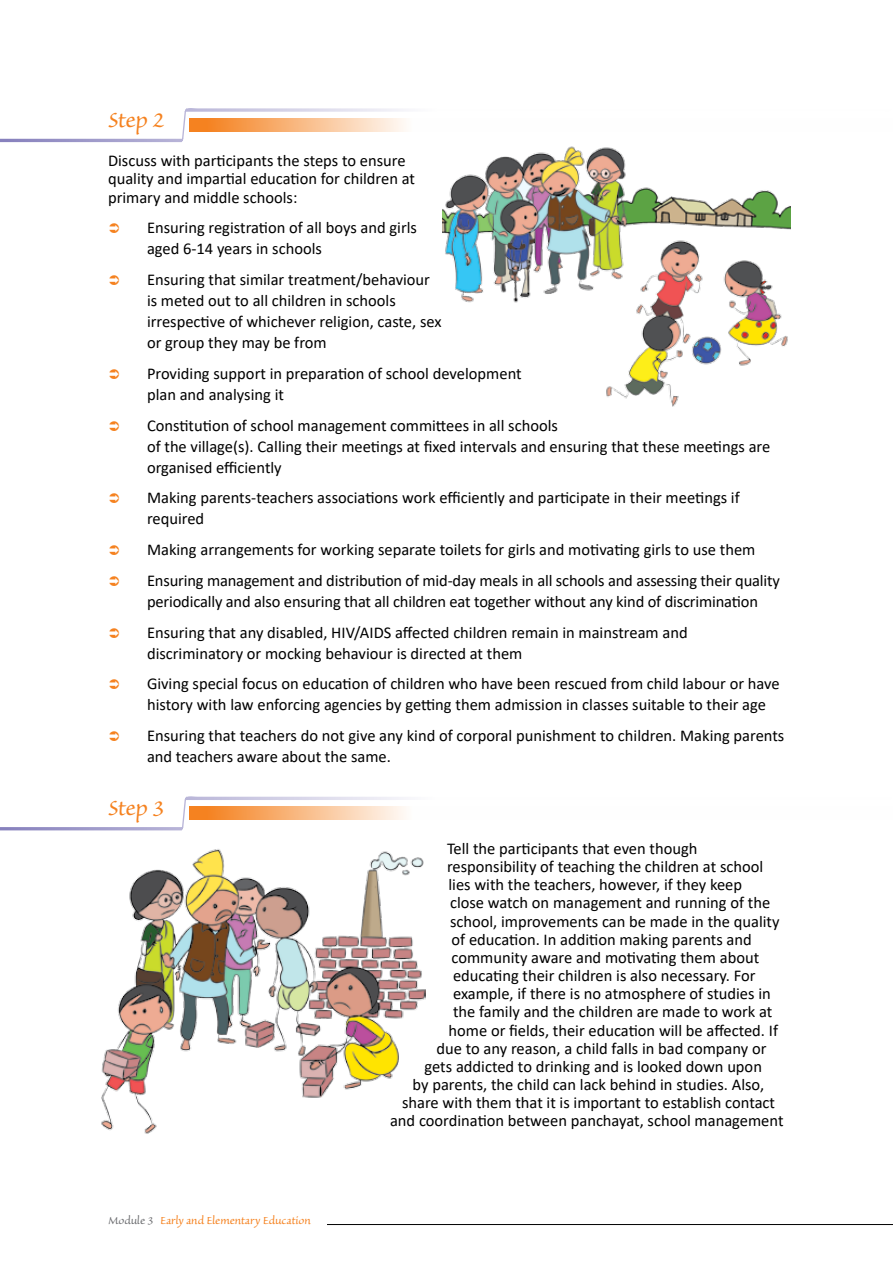
<style>
.page{position:relative;width:893px;height:1263px;background:#fff}
.page>*{position:absolute;margin:0;border:0;box-sizing:border-box;transform-origin:0 0}
.t1{font:27px "Sanvito";letter-spacing:-.02em;color:#f58220}
.t2{font:16.5px/21px "Calibri";color:#000}
.t3{font:13.5px "Sanvito";letter-spacing:-.01em;color:#f58220}
.s1{color:#6d6e71}
</style>
<div class="page">
<hr style="left:327px;top:1224px;width:566px;height:1px;background:#000">
<svg style="left:0;top:108px;width:404px;height:34px"></svg>
<svg style="left:190px;top:118px;width:215px;height:14px;background:#f8b882"></svg>
<svg style="left:0;top:796px;width:404px;height:34px"></svg>
<svg style="left:190px;top:806px;width:215px;height:14px;background:#f8b882"></svg>
<img style="left:443px;top:146px;width:348px;height:260px">
<img style="left:101px;top:849px;width:324px;height:285px">
<h1 class="t1" style="left:108px;top:107px;width:57px">Step 2</h1>
<p class="t2" style="left:108px;top:151px;width:309px;line-height:18.1px">Discuss with participants the steps to ensure quality and impartial education for children at primary and middle schools:</p>
<p class="t2" style="left:147px;top:217px;width:272px">Ensuring registration of all boys and girls aged 6-14 years in schools</p>
<p class="t2" style="left:147px;top:269px;width:296px">Ensuring that similar treatment/behaviour is meted out to all children in schools irrespective of whichever religion, caste, sex or group they may be from</p>
<p class="t2" style="left:147px;top:362px;width:376px">Providing support in preparation of school development plan and analysing it</p>
<p class="t2" style="left:147px;top:414px;width:625px">Constitution of school management committees in all schools<br>of the village(s). Calling their meetings at fixed intervals and ensuring that these meetings are organised efficiently</p>
<p class="t2" style="left:147px;top:487px;width:594px">Making parents-teachers associations work efficiently and participate in their meetings if required</p>
<p class="t2" style="left:147px;top:534px;width:634px;line-height:30.8px">Making arrangements for working separate toilets for girls and motivating girls to use them<br>Ensuring management and distribution of mid-day meals in all schools and assessing their quality</p>
<p class="t2" style="left:147px;top:586px;width:613px;line-height:30.8px">periodically and also ensuring that all children eat together without any kind of discrimination<br>Ensuring that any disabled, HIV/AIDS affected children remain in mainstream and</p>
<p class="t2" style="left:147px;top:637px;width:634px;line-height:30.8px">discriminatory or mocking behaviour is directed at them<br>Giving special focus on education of children who have been rescued from child labour or have</p>
<p class="t2" style="left:147px;top:689px;width:639px;line-height:30.8px">history with law enforcing agencies by getting them admission in classes suitable to their age<br>Ensuring that teachers do not give any kind of corporal punishment to children. Making parents</p>
<p class="t2" style="left:147px;top:746px;width:245px">and teachers aware about the same.</p>
<h1 class="t1" style="left:108px;top:795px;width:57px">Step 3</h1>
<p class="t2" style="left:447px;top:838px;width:252px">Tell the participants that even though</p>
<p class="t2" style="left:447px;top:856px;width:318px">responsibility of teaching the children at school</p>
<p class="t2" style="left:449px;top:874px;width:295px">lies with the teachers, however, if they keep</p>
<p class="t2" style="left:450px;top:892px;width:322px">close watch on management and running of the</p>
<p class="t2" style="left:450px;top:910px;width:331px">school, improvements can be made in the quality</p>
<p class="t2" style="left:452px;top:928px;width:302px">of education. In addition making parents and</p>
<p class="t2" style="left:452px;top:946px;width:309px">community aware and motivating them about</p>
<p class="t2" style="left:453px;top:965px;width:304px">educating their children is also necessary. For</p>
<p class="t2" style="left:453px;top:983px;width:319px">example, if there is no atmosphere of studies in</p>
<p class="t2" style="left:453px;top:1001px;width:321px">the family and the children are made to work at</p>
<p class="t2" style="left:449px;top:1019px;width:331px">home or fields, their education will be affected. If</p>
<p class="t2" style="left:437px;top:1037px;width:331px">due to any reason, a child falls in bad company or</p>
<p class="t2" style="left:425px;top:1055px;width:339px">gets addicted to drinking and is looked down upon</p>
<p class="t2" style="left:413px;top:1073px;width:353px">by parents, the child can lack behind in studies. Also,</p>
<p class="t2" style="left:402px;top:1092px;width:375px">share with them that it is important to establish contact</p>
<p class="t2" style="left:390px;top:1110px;width:395px">and coordination between panchayat, school management</p>
<p class="t3" style="left:108px;top:1214px;width:204px"><span class="s1">Module 3</span> Early and Elementary Education</p>
</div>
